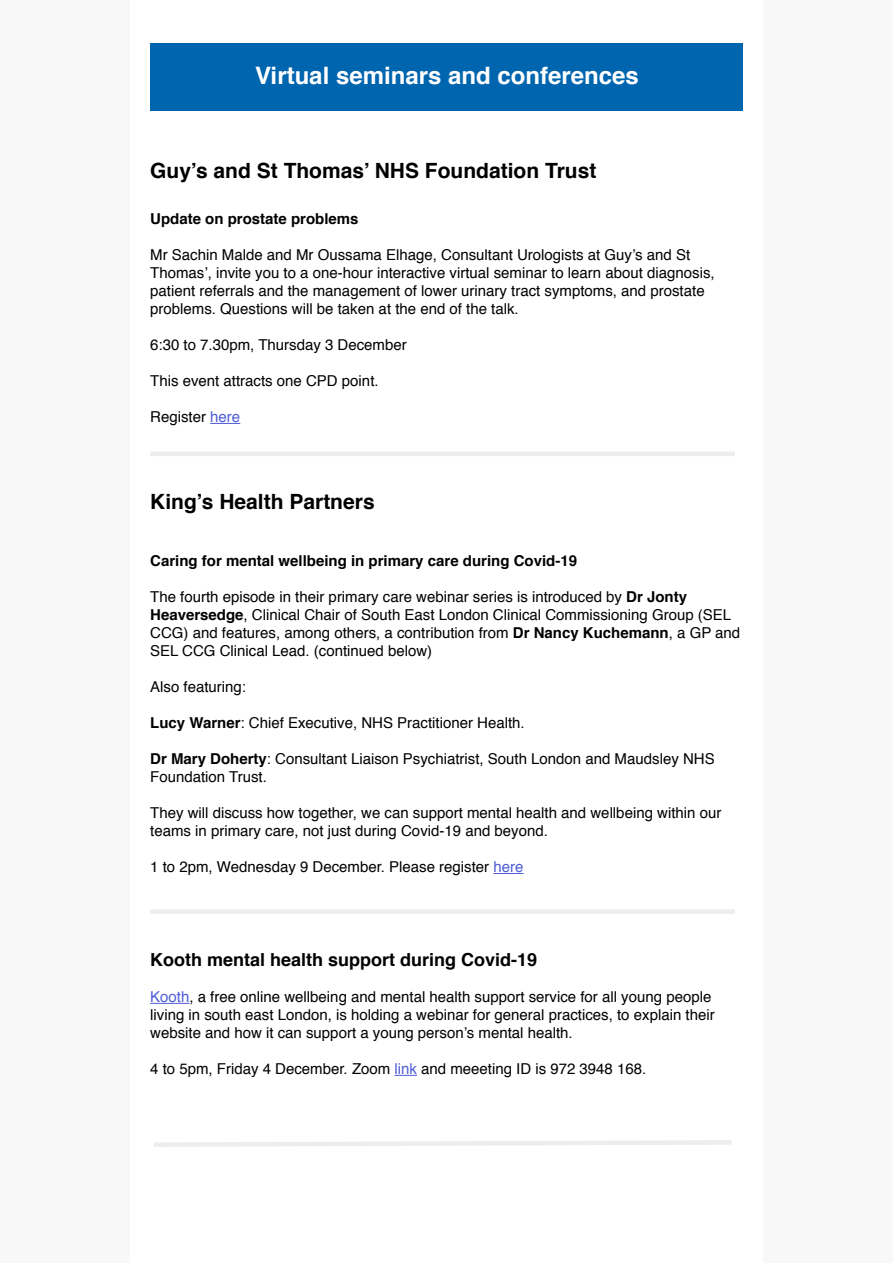
<style>
.page{position:relative;width:893px;height:1263px;background:#fff}
.page>*{position:absolute;margin:0;border:0;box-sizing:border-box;transform-origin:0 0}
.t1{font:700 24px "Helvetica";color:#fff}
.t2{font:700 21px "Helvetica";color:#000}
.t3{font:700 18px "Helvetica";color:#000}
.t4{font:15px/18px "Helvetica";color:#000}
.t5{font:700 15px "Helvetica";color:#000}
.s1{color:#4f5cd6}
.s2{font-weight:700}
</style>
<div class="page">
<div style="left:0;top:0;width:129px;height:1263px;background:#f9f8f8"></div>
<div style="left:764px;top:0;width:129px;height:1263px;background:#f9f8f8"></div>
<div style="left:151px;top:44px;width:592px;height:67px;background:#0065af"></div>
<hr style="left:210px;top:423px;width:30px;height:1px;background:#4f5cd6">
<hr style="left:493px;top:873px;width:30px;height:1px;background:#4f5cd6">
<div style="left:150px;top:909px;width:585px;height:5px;background:#ededed"></div>
<hr style="left:150px;top:1003px;width:39px;height:1px;background:#4f5cd6">
<svg style="left:394px;top:1075px;width:23px;height:1px"></svg>
<hr style="left:150px;top:452px;width:585px;height:4px;background:#ededed">
<svg style="left:154px;top:1140px;width:578px;height:7px"></svg>
<h1 class="t1" style="left:255px;top:56px;width:385px">Virtual seminars and conferences</h1>
<h2 class="t2" style="left:150px;top:154px;width:448px">Guy’s and St Thomas’ NHS Foundation Trust</h2>
<p class="t5" style="left:150px;top:207px;width:210px">Update on prostate problems</p>
<p class="t4" style="left:150px;top:246px;width:566px">Mr Sachin Malde and Mr Oussama Elhage, Consultant Urologists at Guy’s and St Thomas’, invite you to a one-hour interactive virtual seminar to learn about diagnosis, patient referrals and the management of lower urinary tract symptoms, and prostate problems. Questions will be taken at the end of the talk.</p>
<p class="t4" style="left:150px;top:336px;width:258px">6:30 to 7.30pm, Thursday 3 December</p>
<p class="t4" style="left:150px;top:372px;width:230px">This event attracts one CPD point.</p>
<p class="t4" style="left:150px;top:408px;width:92px">Register <span class="s1">here</span></p>
<h2 class="t2" style="left:150px;top:484px;width:226px">King’s Health Partners</h2>
<p class="t5" style="left:150px;top:549px;width:428px">Caring for mental wellbeing in primary care during Covid-19</p>
<p class="t4" style="left:150px;top:588px;width:591px">The fourth episode in their primary care webinar series is introduced by <span class="s2">Dr Jonty Heaversedge</span>, Clinical Chair of South East London Clinical Commissioning Group (SEL CCG) and features, among others, a contribution from <span class="s2">Dr Nancy Kuchemann</span>, a GP and SEL CCG Clinical Lead. (continued below)</p>
<p class="t4" style="left:150px;top:678px;width:97px">Also featuring:</p>
<p class="t4" style="left:150px;top:714px;width:376px"><span class="s2">Lucy Warner</span>: Chief Executive, NHS Practitioner Health.</p>
<p class="t4" style="left:150px;top:750px;width:566px"><span class="s2">Dr Mary Doherty</span>: Consultant Liaison Psychiatrist, South London and Maudsley NHS<br>Foundation Trust.</p>
<p class="t4" style="left:150px;top:804px;width:573px">They will discuss how together, we can support mental health and wellbeing within our teams in primary care, not just during Covid-19 and beyond.</p>
<p class="t4" style="left:150px;top:858px;width:375px">1 to 2pm, Wednesday 9 December. Please register <span class="s1">here</span></p>
<p class="t3" style="left:150px;top:945px;width:389px">Kooth mental health support during Covid-19</p>
<p class="t4" style="left:150px;top:988px;width:566px"><span class="s1">Kooth</span>, a free online wellbeing and mental health support service for all young people living in south east London, is holding a webinar for general practices, to explain their website and how it can support a young person’s mental health.</p>
<p class="t4" style="left:150px;top:1060px;width:498px">4 to 5pm, Friday 4 December. Zoom <span class="s1">link</span> and meeeting ID is 972 3948 168.</p>
</div>
